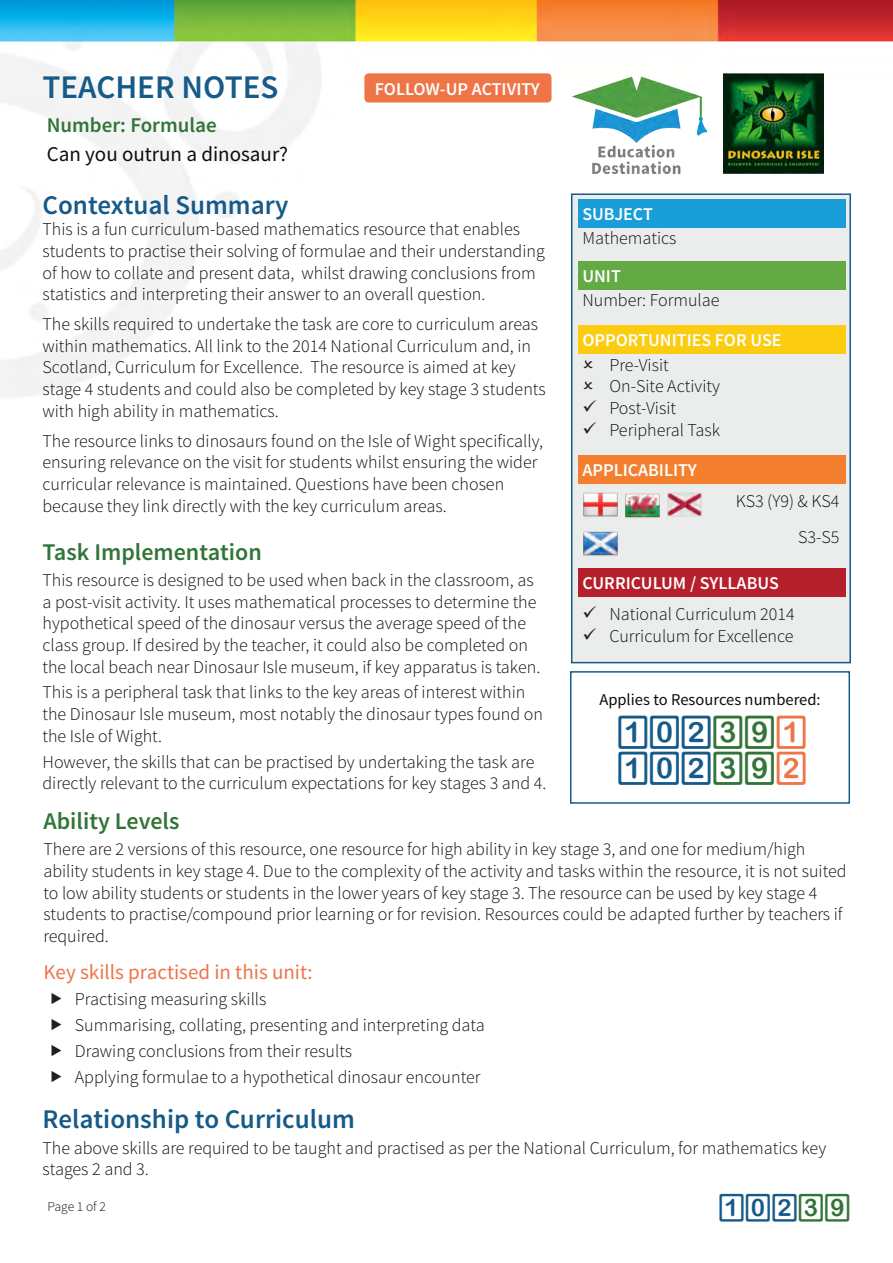
<style>
.page{position:relative;width:893px;height:1263px;background:#fff}
.page>*{position:absolute;margin:0;border:0;box-sizing:border-box;transform-origin:0 0}
.t1{font:36px "D3 Round Squarism";color:#165a89}
.t2{font:600 33px "Source Sans Pro";color:#165a89}
.t3{font:30px "D3 Round Squarism";color:#165a89}
.t4{font:600 27px "Source Sans Pro";color:#165a89}
.t5{font:600 24px "Source Sans Pro";color:#327538}
.t6{font:21px "Source Sans Pro";color:#ef7549}
.t7{font:21px "Source Sans Pro";color:#0c0d0d}
.t8{font:600 21px "Source Sans Pro";color:#327538}
.t9{font:300 18px/21.6px "Source Sans Pro";color:#0c0d0d}
.t10{font:600 18px "Source Sans Pro";color:#fff}
.t11{font:16.5px "Source Sans Pro";color:#0c0d0d}
.t12{font:300 13.5px "Source Sans Pro";letter-spacing:-.005em;color:#0c0d0d}
.s1{color:#231f20}
.s2{color:#327538}
.s3{color:#ef7549}
</style>
<div class="page">
<img style="left:0;top:0;width:893px;height:803px">
<img style="left:572px;top:77px;width:135px;height:97px">
<img style="left:724px;top:73px;width:99px;height:100px">
<div style="left:570px;top:671px;width:280px;height:133px;border:2px solid #165a89"></div>
<div style="left:571px;top:193px;width:280px;height:470px;background:#ebecec;border:2px solid #165a89"></div>
<div style="left:578px;top:199px;width:268px;height:28px;background:#199eda"></div>
<div style="left:578px;top:261px;width:268px;height:29px;background:#63a944"></div>
<div style="left:578px;top:325px;width:268px;height:29px;background:#fccc11"></div>
<div style="left:578px;top:455px;width:268px;height:29px;background:#f4802f"></div>
<div style="left:578px;top:568px;width:268px;height:29px;background:#b61f2c"></div>
<img style="left:583px;top:492px;width:35px;height:25px">
<img style="left:625px;top:493px;width:35px;height:25px">
<img style="left:667px;top:492px;width:35px;height:25px">
<img style="left:583px;top:531px;width:35px;height:25px">
<div style="left:364px;top:73px;width:187px;height:30px;background:#ef7549;border-radius:4px"></div>
<p class="t2" style="left:43px;top:66px;width:238px">TEACHER NOTES</p>
<p class="t8" style="left:47px;top:112px;width:171px">Number: Formulae</p>
<p class="t7" style="left:47px;top:141px;width:243px">Can you outrun a dinosaur?</p>
<p class="t4" style="left:43px;top:188px;width:248px">Contextual Summary</p>
<p class="t9" style="left:43px;top:219px;width:504px">This is a fun curriculum-based mathematics resource that enables students to practise their solving of formulae and their understanding of how to collate and present data, whilst drawing conclusions from statistics and interpreting their answer to an overall question.</p>
<p class="t9" style="left:43px;top:314px;width:505px">The skills required to undertake the task are core to curriculum areas within mathematics. All link to the 2014 National Curriculum and, in Scotland, Curriculum for Excellence. The resource is aimed at key stage 4 students and could also be completed by key stage 3 students with high ability in mathematics.</p>
<p class="t9" style="left:43px;top:430px;width:502px">The resource links to dinosaurs found on the Isle of Wight specifically, ensuring relevance on the visit for students whilst ensuring the wider curricular relevance is maintained. Questions have been chosen because they link directly with the key curriculum areas.</p>
<p class="t5" style="left:43px;top:537px;width:221px">Task Implementation</p>
<p class="t9" style="left:43px;top:569px;width:499px">This resource is designed to be used when back in the classroom, as a post-visit activity. It uses mathematical processes to determine the hypothetical speed of the dinosaur versus the average speed of the class group. If desired by the teacher, it could also be completed on the local beach near Dinosaur Isle museum, if key apparatus is taken.</p>
<p class="t9" style="left:43px;top:682px;width:502px">This is a peripheral task that links to the key areas of interest within the Dinosaur Isle museum, most notably the dinosaur types found on the Isle of Wight.</p>
<p class="t9" style="left:43px;top:751px;width:505px">However, the skills that can be practised by undertaking the task are directly relevant to the curriculum expectations for key stages 3 and 4.</p>
<p class="t5" style="left:43px;top:806px;width:138px">Ability Levels</p>
<p class="t9" style="left:43px;top:839px;width:805px">There are 2 versions of this resource, one resource for high ability in key stage 3, and one for medium/high ability students in key stage 4. Due to the complexity of the activity and tasks within the resource, it is not suited to low ability students or students in the lower years of key stage 3. The resource can be used by key stage 4 students to practise/compound prior learning or for revision. Resources could be adapted further by teachers if required.</p>
<p class="t6" style="left:44px;top:959px;width:271px">Key skills practised in this unit:</p>
<p class="t9" style="left:75px;top:988px;width:193px">Practising measuring skills</p>
<p class="t9" style="left:75px;top:1014px;width:411px">Summarising, collating, presenting and interpreting data</p>
<p class="t9" style="left:75px;top:1040px;width:279px">Drawing conclusions from their results</p>
<p class="t9" style="left:75px;top:1066px;width:407px">Applying formulae to a hypothetical dinosaur encounter</p>
<p class="t4" style="left:43px;top:1102px;width:314px">Relationship to Curriculum</p>
<p class="t9" style="left:43px;top:1137px;width:785px">The above skills are required to be taught and practised as per the National Curriculum, for mathematics key stages 2 and 3.</p>
<p class="t10" style="left:375px;top:77px;width:167px">FOLLOW-UP ACTIVITY</p>
<p class="t10" style="left:582px;top:202px;width:72px">SUBJECT</p>
<p class="t9" style="left:582px;top:227px;width:96px">Mathematics</p>
<p class="t10" style="left:582px;top:265px;width:40px">UNIT</p>
<p class="t9" style="left:582px;top:289px;width:139px">Number: Formulae</p>
<p class="t10" style="left:582px;top:329px;width:201px">OPPORTUNITIES FOR USE</p>
<p class="t9" style="left:609px;top:354px;width:61px">Pre-Visit</p>
<p class="t9" style="left:609px;top:376px;width:112px">On-Site Activity</p>
<p class="t9" style="left:582px;top:397px;width:95px"><span class="s1">✓</span> Post-Visit</p>
<p class="t9" style="left:582px;top:419px;width:139px"><span class="s1">✓</span> Peripheral Task</p>
<p class="t10" style="left:582px;top:459px;width:116px">APPLICABILITY</p>
<p class="t9" style="left:736px;top:490px;width:105px">KS3 (Y9) &amp; KS4</p>
<p class="t9" style="left:798px;top:526px;width:43px">S3-S5</p>
<p class="t10" style="left:582px;top:572px;width:198px">CURRICULUM / SYLLABUS</p>
<p class="t9" style="left:582px;top:603px;width:214px"><span class="s1">✓</span> National Curriculum 2014</p>
<p class="t9" style="left:582px;top:625px;width:213px"><span class="s1">✓</span> Curriculum for Excellence</p>
<p class="t11" style="left:599px;top:690px;width:223px">Applies to Resources numbered:</p>
<p class="t1" style="left:617px;top:714px;width:191px">102<span class="s2">39</span><span class="s3">1</span></p>
<p class="t1" style="left:617px;top:750px;width:191px">102<span class="s2">39</span><span class="s3">2</span></p>
<p class="t12" style="left:48px;top:1198px;width:60px">Page 1 of 2</p>
<p class="t3" style="left:719px;top:1193px;width:133px">102<span class="s2">39</span></p>
</div>
